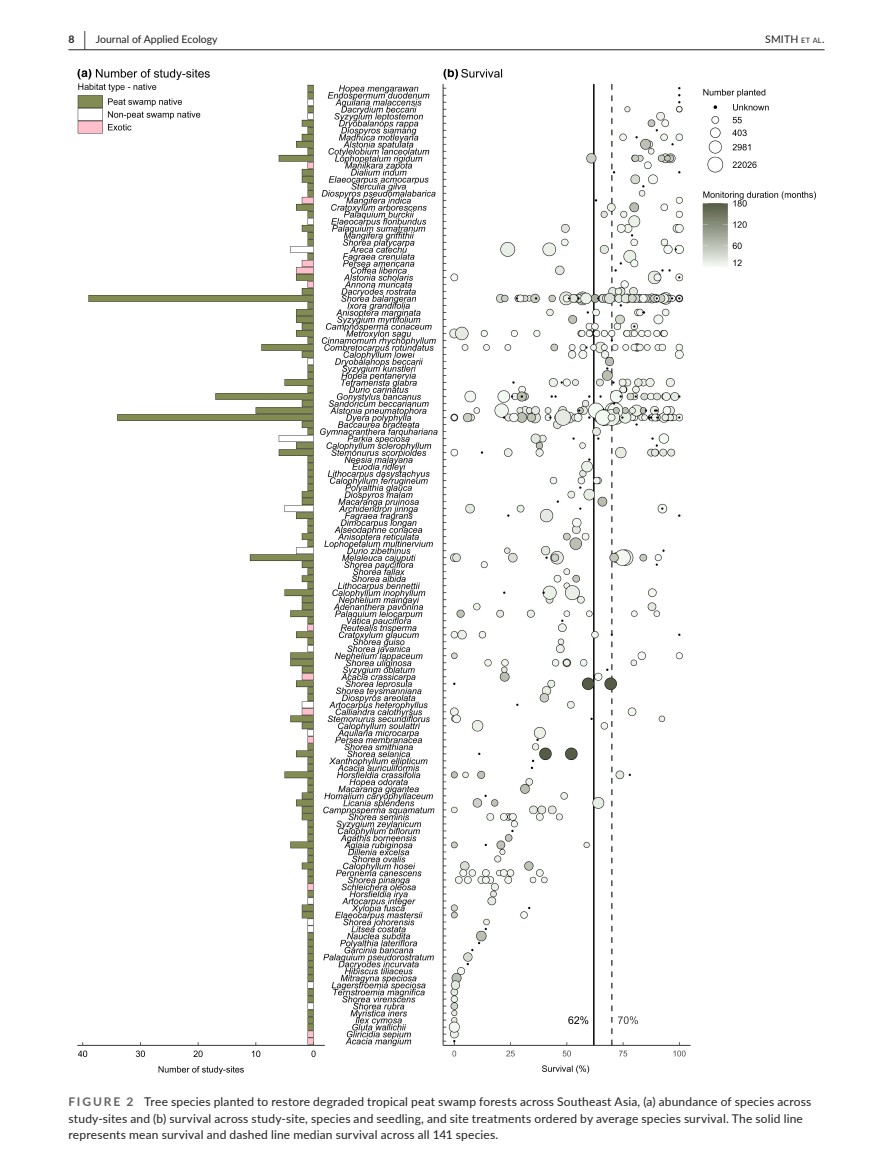
<style>
.page{position:relative;width:893px;height:1174px;background:#fff}
.page>*{position:absolute;margin:0;border:0;box-sizing:border-box;transform-origin:0 0}
.t1{font:12px/16.5px "Lato";letter-spacing:.015em;color:#231f20}
.t2{font:10.5px "Lato";color:#231f20}
.t3{font:700 10.5px "Lato";color:#231f20}
.s1{font-size:19.5px}
.s2{font-size:7.35px}
.s3{font-style:inherit}
.s4{font-weight:700;color:#636366}
</style>
<div class="page">
<hr style="left:68px;top:49px;width:756px;height:1px;background:#231f20">
<img style="left:77px;top:69px;width:739px;height:1005px">
<p class="t3" style="left:68px;top:31px;width:19px">8 <span class="s1">|</span></p>
<p class="t2" style="left:96px;top:31px;width:123px">Journal of Applied Ecology</p>
<p class="t2" style="left:765px;top:31px;width:61px">SMITH <span class="s2">et al</span><span class="s3">.</span></p>
<p class="t1" style="left:68px;top:1093px;width:744px"><span class="s4">FIGURE 2</span> Tree species planted to restore degraded tropical peat swamp forests across Southeast Asia, (a) abundance of species across study-sites and (b) survival across study-site, species and seedling, and site treatments ordered by average species survival. The solid line represents mean survival and dashed line median survival across all 141 species.</p>
</div>
